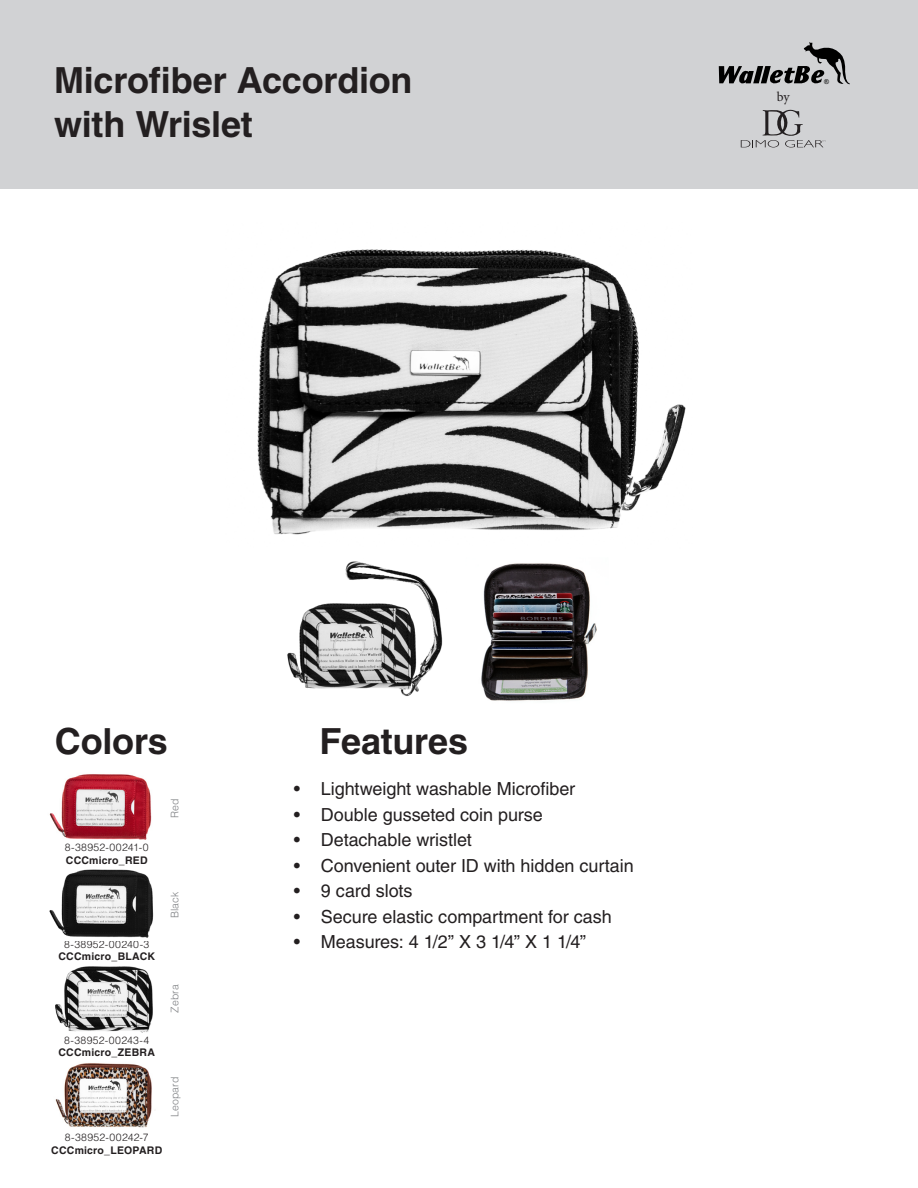
<style>
.page{position:relative;width:918px;height:1188px;background:#fff}
.page>*{position:absolute;margin:0;border:0;box-sizing:border-box;transform-origin:0 0}
.t1{font:700 36px/43.2px "Helvetica LT";letter-spacing:-.005em;color:#231f20}
.t2{font:18px "Helvetica LT";letter-spacing:-.005em;color:#231f20}
.t3{font:13.5px "Minion Pro";color:#231f20}
.t4{font:300 10.5px "Helvetica LT";letter-spacing:.03em;color:#231f20}
.t5{font:700 10.5px "Helvetica LT";letter-spacing:.02em;color:#231f20}
.t6{font:300 10.5px "Helvetica LT";letter-spacing:.01em;color:#808285}
.t7{font:6.6px "Arial";color:#000}
</style>
<div class="page">
<img style="left:55px;top:1063px;width:97px;height:65px">
<img style="left:287px;top:561px;width:156px;height:135px">
<div style="left:0;top:0;width:918px;height:188px;background:#d1d2d4"></div>
<svg style="left:741px;top:109px;width:84px;height:38px"></svg>
<svg style="left:719px;top:42px;width:131px;height:42px"></svg>
<img style="left:257px;top:249px;width:429px;height:286px">
<img style="left:481px;top:563px;width:116px;height:138px">
<img style="left:56px;top:966px;width:97px;height:66px">
<img style="left:49px;top:774px;width:103px;height:66px">
<img style="left:49px;top:869px;width:105px;height:69px">
<h1 class="t1" style="left:54px;top:59px;width:360px">Microfiber Accordion with Wrislet</h1>
<p class="t7" style="left:824px;top:77px;width:6px">®</p>
<p class="t3" style="left:777px;top:88px;width:14px">by</p>
<h1 class="t1" style="left:55px;top:719px;width:115px">Colors</h1>
<h1 class="t1" style="left:320px;top:719px;width:150px">Features</h1>
<p class="t2" style="left:294px;top:778px;width:283px">• Lightweight washable Microfiber</p>
<p class="t2" style="left:294px;top:804px;width:250px">• Double gusseted coin purse</p>
<p class="t2" style="left:294px;top:829px;width:179px">• Detachable wristlet</p>
<p class="t2" style="left:294px;top:855px;width:341px">• Convenient outer ID with hidden curtain</p>
<p class="t2" style="left:294px;top:880px;width:120px">• 9 card slots</p>
<p class="t2" style="left:294px;top:906px;width:319px">• Secure elastic compartment for cash</p>
<p class="t2" style="left:294px;top:931px;width:294px">• Measures: 4 1/2” X 3 1/4” X 1 1/4”</p>
<p class="t6" style="left:168px;top:818px;width:21px;rotate:-90deg">Red</p>
<p class="t4" style="left:65px;top:841px;width:85px">8-38952-00241-0</p>
<p class="t5" style="left:66px;top:853px;width:83px">CCCmicro_RED</p>
<p class="t6" style="left:168px;top:918px;width:28px;rotate:-90deg">Black</p>
<p class="t4" style="left:64px;top:937px;width:87px">8-38952-00240-3</p>
<p class="t5" style="left:58px;top:950px;width:98px">CCCmicro_BLACK</p>
<p class="t6" style="left:168px;top:1013px;width:30px;rotate:-90deg">Zebra</p>
<p class="t4" style="left:64px;top:1033px;width:87px">8-38952-00243-4</p>
<p class="t5" style="left:58px;top:1046px;width:98px">CCCmicro_ZEBRA</p>
<p class="t4" style="left:65px;top:1131px;width:85px">8-38952-00242-7</p>
<p class="t5" style="left:51px;top:1144px;width:113px">CCCmicro_LEOPARD</p>
<p class="t6" style="left:168px;top:1117px;width:42px;rotate:-90deg">Leopard</p>
</div>
